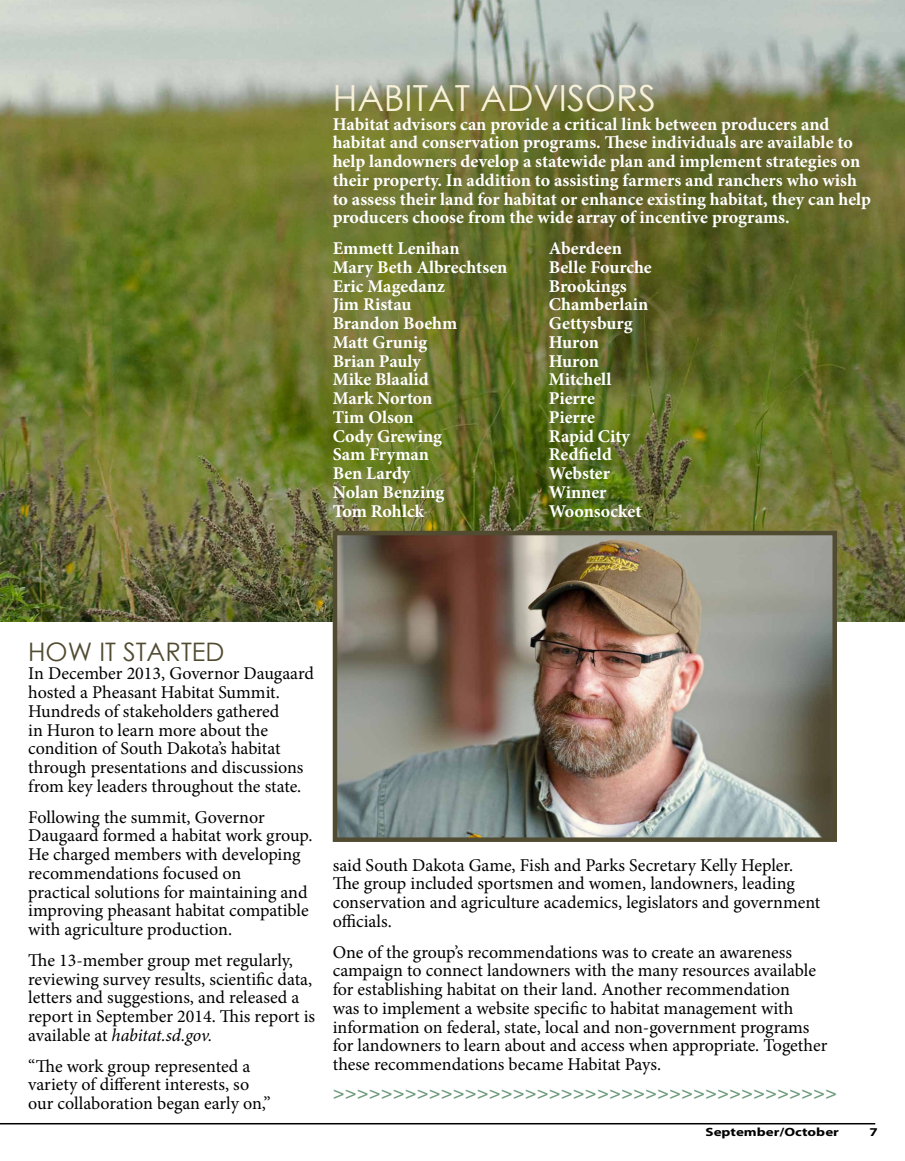
<style>
.page{position:relative;width:905px;height:1161px;background:#fff}
.page>*{position:absolute;margin:0;border:0;box-sizing:border-box;transform-origin:0 0}
.t1{font:36px "Century Gothic";color:#f8f1d8}
.t2{font:25.5px "Century Gothic";color:#504b31}
.t3{font:18px/18.8px "Minion Pro";letter-spacing:-.005em;color:#000}
.t4{font:700 18px/18.8px "Minion Pro";color:#fff}
.t5{font:700 18px "Garamond";color:#6b9a79}
.t6{font:700 12px "Myriad Pro";color:#000;scale:1.25 1}
.s1{font-style:italic}
</style>
<div class="page">
<img style="left:0;top:0;width:904px;height:622px">
<hr style="left:0;top:1123px;width:875px;height:1px;background:#000">
<img style="left:338px;top:536px;width:494px;height:301px">
<div style="left:333px;top:531px;width:504px;height:311px;border:4px solid #504b31"></div>
<h1 class="t1" style="left:333px;top:73px;width:325px">HABITAT ADVISORS</h1>
<p class="t4" style="left:333px;top:114px;width:539px">Habitat advisors can provide a critical link between producers and habitat and conservation programs. These individuals are available to help landowners develop a statewide plan and implement strategies on their property. In addition to assisting farmers and ranchers who wish to assess their land for habitat or enhance existing habitat, they can help producers choose from the wide array of incentive programs.</p>
<p class="t4" style="left:333px;top:239px;width:128px">Emmett Lenihan</p>
<p class="t4" style="left:549px;top:239px;width:74px">Aberdeen</p>
<p class="t4" style="left:333px;top:257px;width:176px">Mary Beth Albrechtsen</p>
<p class="t4" style="left:549px;top:257px;width:104px">Belle Fourche</p>
<p class="t4" style="left:333px;top:276px;width:114px">Eric Magedanz</p>
<p class="t4" style="left:549px;top:276px;width:79px">Brookings</p>
<p class="t4" style="left:333px;top:295px;width:80px">Jim Ristau</p>
<p class="t4" style="left:549px;top:295px;width:101px">Chamberlain</p>
<p class="t4" style="left:333px;top:314px;width:126px">Brandon Boehm</p>
<p class="t4" style="left:549px;top:314px;width:85px">Gettysburg</p>
<p class="t4" style="left:333px;top:332px;width:96px">Matt Grunig</p>
<p class="t4" style="left:549px;top:332px;width:52px">Huron</p>
<p class="t4" style="left:333px;top:351px;width:90px">Brian Pauly</p>
<p class="t4" style="left:549px;top:351px;width:52px">Huron</p>
<p class="t4" style="left:333px;top:370px;width:98px">Mike Blaalid</p>
<p class="t4" style="left:549px;top:370px;width:64px">Mitchell</p>
<p class="t4" style="left:333px;top:389px;width:101px">Mark Norton</p>
<p class="t4" style="left:549px;top:389px;width:48px">Pierre</p>
<p class="t4" style="left:333px;top:407px;width:82px">Tim Olson</p>
<p class="t4" style="left:549px;top:407px;width:48px">Pierre</p>
<p class="t4" style="left:333px;top:426px;width:111px">Cody Grewing</p>
<p class="t4" style="left:549px;top:426px;width:83px">Rapid City</p>
<p class="t4" style="left:333px;top:445px;width:98px">Sam Fryman</p>
<p class="t4" style="left:549px;top:445px;width:65px">Redfield</p>
<p class="t4" style="left:333px;top:464px;width:79px">Ben Lardy</p>
<p class="t4" style="left:549px;top:464px;width:63px">Webster</p>
<p class="t4" style="left:333px;top:483px;width:113px">Nolan Benzing</p>
<p class="t4" style="left:549px;top:483px;width:59px">Winner</p>
<p class="t4" style="left:333px;top:501px;width:93px">Tom Rohlck</p>
<p class="t4" style="left:549px;top:501px;width:94px">Woonsocket</p>
<h2 class="t2" style="left:28px;top:633px;width:198px">HOW IT STARTED</h2>
<p class="t3" style="left:28px;top:664px;width:287px">In December 2013, Governor Daugaard hosted a Pheasant Habitat Summit.<br>Hundreds of stakeholders gathered<br>in Huron to learn more about the condition of South Dakota’s habitat through presentations and discussions from key leaders throughout the state.</p>
<p class="t3" style="left:28px;top:808px;width:286px">Following the summit, Governor Daugaard formed a habitat work group.<br>He charged members with developing recommendations focused on<br>practical solutions for maintaining and improving pheasant habitat compatible with agriculture production.</p>
<p class="t3" style="left:28px;top:951px;width:288px">The 13-member group met regularly, reviewing survey results, scientific data, letters and suggestions, and released a report in September 2014. This report is available at <span class="s1">habitat.sd.gov.</span></p>
<p class="t3" style="left:28px;top:1057px;width:244px">“The work group represented a variety of different interests, so our collaboration began early on,”</p>
<p class="t3" style="left:333px;top:856px;width:489px">said South Dakota Game, Fish and Parks Secretary Kelly Hepler.<br>The group included sportsmen and women, landowners, leading conservation and agriculture academics, legislators and government officials.</p>
<p class="t3" style="left:333px;top:943px;width:496px">One of the group’s recommendations was to create an awareness campaign to connect landowners with the many resources available for establishing habitat on their land. Another recommendation<br>was to implement a website specific to habitat management with information on federal, state, local and non-government programs for landowners to learn about and access when appropriate. Together these recommendations became Habitat Pays.</p>
<p class="t5" style="left:333px;top:1082px;width:506px">&gt;&gt;&gt;&gt;&gt;&gt;&gt;&gt;&gt;&gt;&gt;&gt;&gt;&gt;&gt;&gt;&gt;&gt;&gt;&gt;&gt;&gt;&gt;&gt;&gt;&gt;&gt;&gt;&gt;&gt;&gt;&gt;&gt;&gt;&gt;&gt;&gt;&gt;&gt;&gt;&gt;&gt;</p>
<p class="t6" style="left:705px;top:1124px;width:108px">September/October</p>
<p class="t6" style="left:869px;top:1124px;width:8px">7</p>
</div>
